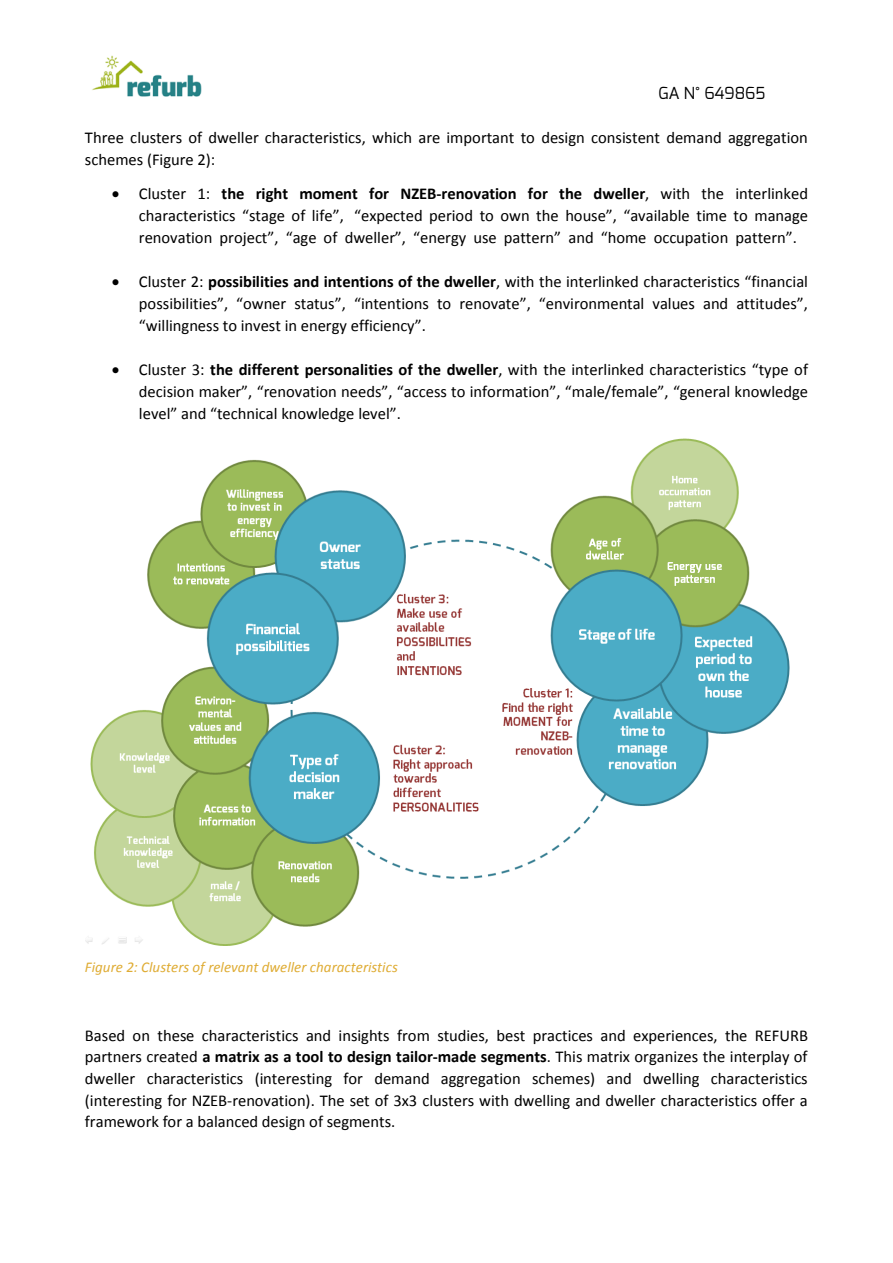
<style>
.page{position:relative;width:893px;height:1263px;background:#fff}
.page>*{position:absolute;margin:0;border:0;box-sizing:border-box;transform-origin:0 0}
.t1{font:16.5px/21.8px "Calibri";color:#000;text-align:justify}
.t2{font:16.5px "Exo";letter-spacing:-.005em;color:#000}
.t3{font:italic 15px "Calibri";color:#dfac34}
.s1{font-weight:700}
</style>
<div class="page">
<img style="left:92px;top:55px;width:110px;height:42px">
<img style="left:85px;top:438px;width:705px;height:508px">
<p class="t2" style="left:658px;top:82px;width:108px">GA N° 649865</p>
<p class="t1" style="left:85px;top:127px;width:725px">Three clusters of dweller characteristics, which are important to design consistent demand aggregation schemes (Figure 2):</p>
<p class="t1" style="left:139px;top:183px;width:671px;text-indent:-27px">• Cluster 1: <span class="s1">the right moment for NZEB-renovation for the dweller</span>, with the interlinked characteristics “stage of life”, “expected period to own the house”, “available time to manage renovation project”, “age of dweller”, “energy use pattern” and “home occupation pattern”.</p>
<p class="t1" style="left:139px;top:271px;width:671px;text-indent:-27px">• Cluster 2: <span class="s1">possibilities and intentions of the dweller</span>, with the interlinked characteristics “financial possibilities”, “owner status”, “intentions to renovate”, “environmental values and attitudes”, “willingness to invest in energy efficiency”.</p>
<p class="t1" style="left:139px;top:359px;width:671px;text-indent:-27px">• Cluster 3: <span class="s1">the different personalities of the dweller</span>, with the interlinked characteristics “type of decision maker”, “renovation needs”, “access to information”, “male/female”, “general knowledge level” and “technical knowledge level”.</p>
<p class="t3" style="left:85px;top:957px;width:314px">Figure 2: Clusters of relevant dweller characteristics</p>
<p class="t1" style="left:85px;top:1024px;width:725px">Based on these characteristics and insights from studies, best practices and experiences, the REFURB partners created <span class="s1">a matrix as a tool to design tailor-made segments</span>. This matrix organizes the interplay of dweller characteristics (interesting for demand aggregation schemes) and dwelling characteristics (interesting for NZEB-renovation). The set of 3x3 clusters with dwelling and dweller characteristics offer a framework for a balanced design of segments.</p>
</div>
